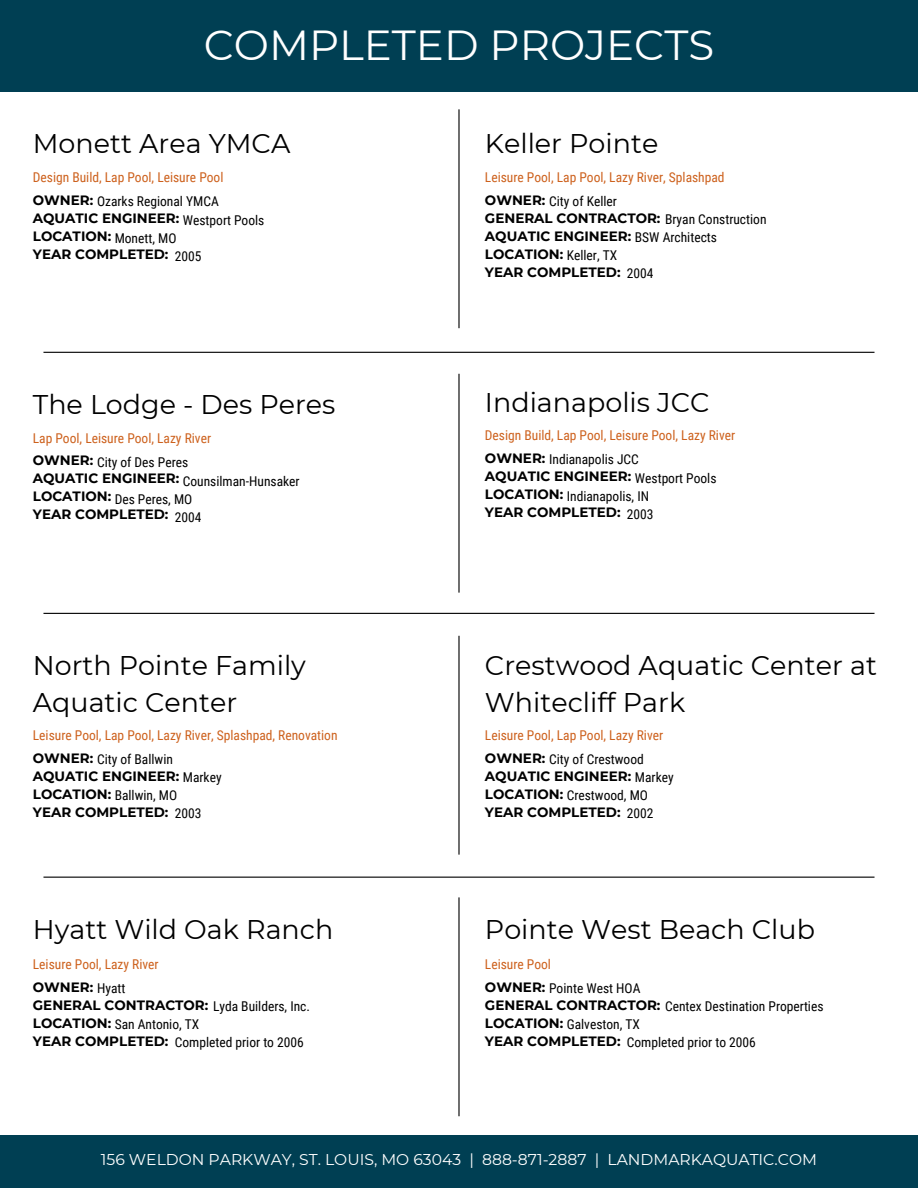
<style>
.page{position:relative;width:918px;height:1188px;background:#fff}
.page>*{position:absolute;margin:0;border:0;box-sizing:border-box;transform-origin:0 0}
.t1{font:42px "Montserrat";color:#fff}
.t2{font:27px/37.2px "Montserrat";color:#000}
.t3{font:15.6px "Montserrat";color:#fff}
.t4{font:700 13.5px/17.7px "Montserrat";color:#000}
.t5{font:13.5px/17.7px "Roboto Condensed";color:#000}
.t6{font:13.5px "Roboto Condensed";color:#cd611d}
.s1{font-family:"Roboto Condensed";font-weight:400}
.s2{font-family:"Montserrat";font-weight:700}
</style>
<div class="page">
<hr style="left:43px;top:352px;width:832px;height:1px;background:#000">
<hr style="left:43px;top:613px;width:832px;height:1px;background:#000">
<div style="left:0;top:0;width:918px;height:92px;background:#003f53"></div>
<div style="left:0;top:1135px;width:918px;height:53px;background:#003f53"></div>
<hr style="left:43px;top:877px;width:832px;height:1px;background:#000">
<hr style="left:458px;top:109px;width:2px;height:219px;background:#000">
<hr style="left:458px;top:374px;width:2px;height:219px;background:#000">
<hr style="left:458px;top:636px;width:2px;height:219px;background:#000">
<hr style="left:458px;top:897px;width:2px;height:219px;background:#000">
<h1 class="t1" style="left:204px;top:20px;width:512px">COMPLETED PROJECTS</h1>
<p class="t2" style="left:33px;top:125px;width:259px">Monett Area YMCA</p>
<h4 class="t6" style="left:33px;top:169px;width:192px">Design Build, Lap Pool, Leisure Pool</h4>
<p class="t4" style="left:33px;top:192px;width:187px">OWNER: <span class="s1">Ozarks Regional YMCA<br></span>AQUATIC ENGINEER:<br>LOCATION:<br>YEAR COMPLETED:</p>
<p class="t5" style="left:183px;top:211px;width:83px">Westport Pools</p>
<p class="t5" style="left:115px;top:229px;width:63px">Monett, MO</p>
<h2 class="t5" style="left:175px;top:247px;width:28px">2005</h2>
<p class="t2" style="left:33px;top:386px;width:304px">The Lodge - Des Peres</p>
<h4 class="t6" style="left:33px;top:430px;width:180px">Lap Pool, Leisure Pool, Lazy River</h4>
<p class="t4" style="left:33px;top:453px;width:157px">OWNER: <span class="s1">City of Des Peres<br></span>AQUATIC ENGINEER:<br>LOCATION:<br>YEAR COMPLETED:</p>
<p class="t5" style="left:183px;top:472px;width:118px">Counsilman-Hunsaker</p>
<p class="t5" style="left:115px;top:490px;width:79px">Des Peres, MO</p>
<h2 class="t5" style="left:175px;top:508px;width:28px">2004</h2>
<h4 class="t2" style="left:33px;top:647px;width:275px">North Pointe Family<br>Aquatic Center</h4>
<p class="t6" style="left:33px;top:728px;width:306px">Leisure Pool, Lap Pool, Lazy River, Splashpad, Renovation</p>
<p class="t4" style="left:33px;top:751px;width:190px;line-height:16.8px">OWNER: <span class="s1">City of Ballwin<br></span>AQUATIC ENGINEER: <span class="s1">Markey</span></p>
<p class="t4" style="left:33px;top:786px;width:146px">LOCATION: <span class="s1">Ballwin, MO<br></span>YEAR COMPLETED:</p>
<h2 class="t5" style="left:175px;top:805px;width:28px">2003</h2>
<p class="t2" style="left:33px;top:911px;width:302px">Hyatt Wild Oak Ranch</p>
<h4 class="t6" style="left:33px;top:956px;width:127px">Leisure Pool, Lazy River</h4>
<p class="t5" style="left:33px;top:978px;width:279px;line-height:18.3px"><span class="s2">OWNER:</span> Hyatt<br><span class="s2">GENERAL CONTRACTOR:</span> Lyda Builders, Inc.<br><span class="s2">LOCATION:</span> San Antonio, TX</p>
<p class="t4" style="left:33px;top:1032px;width:137px">YEAR COMPLETED:</p>
<h2 class="t5" style="left:175px;top:1034px;width:130px">Completed prior to 2006</h2>
<p class="t2" style="left:485px;top:125px;width:175px">Keller Pointe</p>
<h4 class="t6" style="left:485px;top:169px;width:241px">Leisure Pool, Lap Pool, Lazy River, Splashpad</h4>
<p class="t4" style="left:485px;top:192px;width:283px">OWNER: <span class="s1">City of Keller<br></span>GENERAL CONTRACTOR: <span class="s1">Bryan Construction<br></span>AQUATIC ENGINEER: <span class="s1">BSW Architects<br></span>LOCATION: <span class="s1">Keller, TX<br></span>YEAR COMPLETED:</p>
<p class="t5" style="left:627px;top:264px;width:28px">2004</p>
<p class="t2" style="left:485px;top:384px;width:226px">Indianapolis JCC</p>
<h4 class="t6" style="left:485px;top:428px;width:252px">Design Build, Lap Pool, Leisure Pool, Lazy River</h4>
<p class="t4" style="left:485px;top:451px;width:155px">OWNER: <span class="s1">Indianapolis JCC<br></span>AQUATIC ENGINEER:<br>LOCATION:<br>YEAR COMPLETED:</p>
<p class="t5" style="left:635px;top:470px;width:83px">Westport Pools</p>
<p class="t5" style="left:567px;top:488px;width:84px">Indianapolis, IN</p>
<h2 class="t5" style="left:627px;top:506px;width:28px">2003</h2>
<p class="t2" style="left:485px;top:647px;width:394px">Crestwood Aquatic Center at<br>Whitecliff Park</p>
<h4 class="t6" style="left:485px;top:728px;width:180px">Leisure Pool, Lap Pool, Lazy River</h4>
<p class="t4" style="left:485px;top:751px;width:190px;line-height:16.8px">OWNER: <span class="s1">City of Crestwood<br></span>AQUATIC ENGINEER: <span class="s1">Markey</span></p>
<p class="t4" style="left:485px;top:786px;width:165px;line-height:17.2px">LOCATION: <span class="s1">Crestwood, MO<br></span>YEAR COMPLETED:</p>
<h2 class="t5" style="left:627px;top:805px;width:28px">2002</h2>
<p class="t2" style="left:485px;top:911px;width:332px">Pointe West Beach Club</p>
<h4 class="t6" style="left:485px;top:956px;width:68px">Leisure Pool</h4>
<p class="t5" style="left:485px;top:980px;width:340px"><span class="s2">OWNER:</span> Pointe West HOA<br><span class="s2">GENERAL CONTRACTOR:</span> Centex Destination Properties<br><span class="s2">LOCATION:</span> Galveston, TX<br><span class="s2">YEAR COMPLETED:</span></p>
<h3 class="t5" style="left:627px;top:1034px;width:130px">Completed prior to 2006</h3>
<h2 class="t3" style="left:101px;top:1150px;width:718px">156 WELDON PARKWAY, ST. LOUIS, MO 63043 | 888-871-2887 | LANDMARKAQUATIC.COM</h2>
</div>
